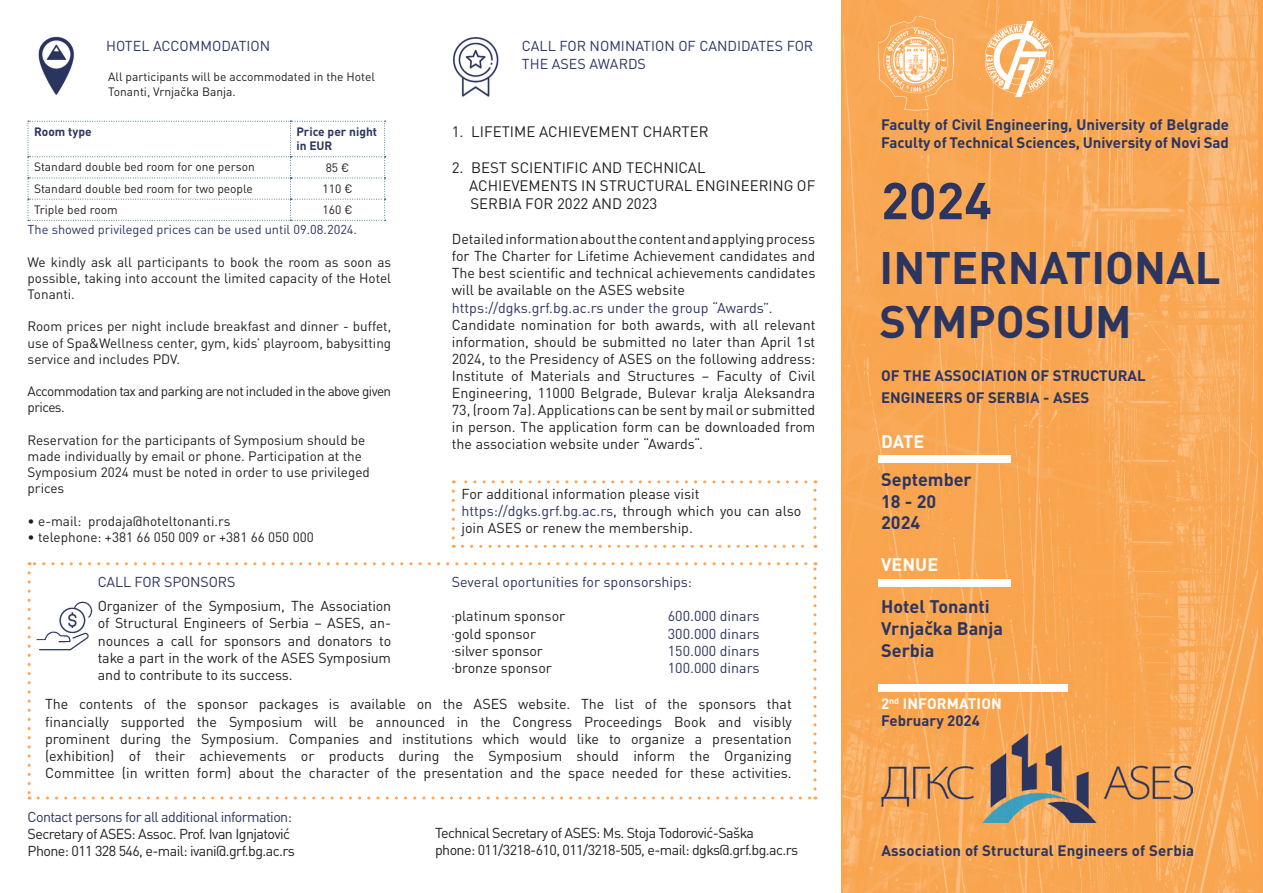
<style>
.page{position:relative;width:1263px;height:893px;background:#fff}
.page>*{position:absolute;margin:0;border:0;box-sizing:border-box;transform-origin:0 0}
.t1{font:700 51px "DIN Pro";color:#2b3560}
.t2{font:700 45px "DIN Pro";color:#2c3560}
.t3{font:700 18px "DIN Pro";color:#2c3560}
.t4{font:700 18px "DIN Pro";color:#fff}
.t5{font:700 15px "DIN Pro";color:#2c3560}
.t6{font:15px "DIN Pro";color:#231f20}
.t7{font:700 15px "DIN Pro";color:#2b3560}
.t8{font:700 15px "DIN Pro";letter-spacing:.01em;color:#fff}
.Tekst_9_5_crni{font:14.25px/17.1px "DIN Pro";color:#231f20;text-align:justify}
.Tekst_9_5_crni-2{font:14.25px/17.1px "DIN Pro";color:#2c3560}
.Tekst_9_5_crni-3{font:14.25px "DIN Pro";letter-spacing:-.04em;color:#231f20}
.Tekst_9_5_crni-4{font:14.25px "DIN Pro";letter-spacing:-.04em;color:#2c3560}
.t9{font:13.5px/16.2px "DIN Pro";color:#231f20;text-align:justify}
.t10{font:13.5px/16.2px "DIN Pro";letter-spacing:-.04em;color:#231f20}
.t11{font:12.75px "DIN Pro";color:#2c3560}
.t12{font:12px/14.4px "DIN Pro";color:#231f20}
.t13{font:700 12px "DIN Pro";color:#2c3560}
.s1{color:#2c3560}
.s2{font-family:"Minion Pro"}
</style>
<div class="page">
<svg style="left:28px;top:573px;width:3px;height:226px"></svg>
<svg style="left:38px;top:796px;width:778px;height:3px"></svg>
<svg style="left:813px;top:562px;width:3px;height:227px"></svg>
<svg style="left:29px;top:562px;width:777px;height:3px"></svg>
<svg style="left:452px;top:491px;width:3px;height:57px"></svg>
<svg style="left:462px;top:545px;width:354px;height:3px"></svg>
<svg style="left:813px;top:480px;width:3px;height:57px"></svg>
<svg style="left:453px;top:480px;width:353px;height:3px"></svg>
<img style="left:843px;top:0;width:415px;height:893px">
<img style="left:841px;top:17px;width:181px;height:96px">
<img style="left:985px;top:22px;width:68px;height:75px">
<img style="left:881px;top:734px;width:312px;height:88px">
<img style="left:38px;top:36px;width:36px;height:59px">
<img style="left:452px;top:37px;width:47px;height:60px">
<svg style="left:28px;top:121px;width:358px;height:100px"></svg>
<img style="left:36px;top:601px;width:57px;height:50px">
<div style="left:878px;top:455px;width:133px;height:7px;background:#fff"></div>
<div style="left:878px;top:579px;width:133px;height:7px;background:#fff"></div>
<div style="left:878px;top:685px;width:189px;height:7px;background:#fff"></div>
<p class="Tekst_9_5_crni-2" style="left:106px;top:36px;width:166px">HOTEL ACCOMMODATION</p>
<p class="t12" style="left:108px;top:68px;width:268px">All participants will be accommodated in the Hotel<br>Tonanti, Vrnjačka Banja.</p>
<p class="t13" style="left:34px;top:123px;width:59px">Room type</p>
<p class="t13" style="left:296px;top:123px;width:82px">Price per night</p>
<p class="t13" style="left:296px;top:138px;width:38px">in EUR</p>
<p class="t12" style="left:34px;top:159px;width:222px">Standard double bed room for one person</p>
<p class="t12" style="left:326px;top:159px;width:25px">85 €</p>
<p class="t12" style="left:34px;top:180px;width:220px">Standard double bed room for two people</p>
<p class="t12" style="left:323px;top:180px;width:31px">110 €</p>
<p class="t12" style="left:34px;top:201px;width:85px">Triple bed room</p>
<p class="t12" style="left:323px;top:201px;width:31px">160 €</p>
<p class="t11" style="left:28px;top:219px;width:331px">The showed privileged prices can be used until 09.08.2024.</p>
<p class="t9" style="left:28px;top:252px;width:365px">We kindly ask all participants to book the room as soon as possible, taking into account the limited capacity of the Hotel Tonanti.</p>
<p class="t9" style="left:28px;top:317px;width:365px">Room prices per night include breakfast and dinner - buffet, use of Spa&amp;Wellness center, gym, kids’ playroom, babysitting service and includes PDV.</p>
<p class="t10" style="left:28px;top:382px;width:365px">Accommodation tax and parking are not included in the above given prices.</p>
<p class="t9" style="left:28px;top:430px;width:344px;text-align:left">Reservation for the participants of Symposium should be made individually by email or phone. Participation at the Symposium 2024 must be noted in order to use privileged prices</p>
<p class="t9" style="left:28px;top:511px;width:204px">• e-mail: prodaja@hoteltonanti.rs</p>
<p class="t9" style="left:28px;top:528px;width:288px">• telephone: +381 66 050 009 or +381 66 050 000</p>
<p class="Tekst_9_5_crni-2" style="left:522px;top:36px;width:293px">CALL FOR NOMINATION OF CANDIDATES FOR<br>THE ASES AWARDS</p>
<p class="t6" style="left:452px;top:120px;width:258px">1. LIFETIME ACHIEVEMENT CHARTER</p>
<p class="t6" style="left:452px;top:156px;width:255px">2. BEST SCIENTIFIC AND TECHNICAL</p>
<p class="t6" style="left:469px;top:174px;width:348px">ACHIEVEMENTS IN STRUCTURAL ENGINEERING OF</p>
<p class="t6" style="left:470px;top:192px;width:188px">SERBIA FOR 2022 AND 2023</p>
<p class="Tekst_9_5_crni" style="left:452px;top:229px;width:365px">Detailed information about the content and applying process for The Charter for Lifetime Achievement candidates and The best scientific and technical achievements candidates will be available on the ASES website</p>
<p class="Tekst_9_5_crni-2" style="left:452px;top:297px;width:322px">https://dgks.grf.bg.ac.rs under the group “Awards”.</p>
<p class="Tekst_9_5_crni" style="left:452px;top:315px;width:365px">Candidate nomination for both awards, with all relevant information, should be submitted no later than April 1st 2024, to the Presidency of ASES on the following address:<br>Institute of Materials and Structures – Faculty of Civil Engineering, 11000 Belgrade, Bulevar kralja Aleksandra 73, (room 7a). Applications can be sent by mail or submitted in person. The application form can be downloaded from the association website under “Awards“.</p>
<p class="Tekst_9_5_crni" style="left:461px;top:484px;width:239px">For additional information please visit</p>
<p class="Tekst_9_5_crni" style="left:461px;top:501px;width:341px"><span class="s1">https://dgks.grf.bg.ac.rs</span>, through which you can also join ASES or renew the membership.</p>
<p class="Tekst_9_5_crni-2" style="left:98px;top:572px;width:139px">CALL FOR SPONSORS</p>
<p class="Tekst_9_5_crni-2" style="left:452px;top:572px;width:242px">Several oportunities for sponsorships:</p>
<p class="Tekst_9_5_crni" style="left:452px;top:606px;width:115px"><span class="s2">.</span>platinum sponsor</p>
<p class="Tekst_9_5_crni-2" style="left:668px;top:606px;width:93px">600.000 dinars</p>
<p class="Tekst_9_5_crni" style="left:452px;top:623px;width:86px"><span class="s2">.</span>gold sponsor</p>
<p class="Tekst_9_5_crni-2" style="left:668px;top:623px;width:93px">300.000 dinars</p>
<p class="Tekst_9_5_crni" style="left:452px;top:640px;width:93px"><span class="s2">.</span>silver sponsor</p>
<p class="Tekst_9_5_crni-2" style="left:668px;top:640px;width:93px">150.000 dinars</p>
<p class="Tekst_9_5_crni" style="left:452px;top:658px;width:102px"><span class="s2">.</span>bronze sponsor</p>
<p class="Tekst_9_5_crni-2" style="left:668px;top:658px;width:93px">100.000 dinars</p>
<p class="Tekst_9_5_crni" style="left:45px;top:694px;width:748px">The contents of the sponsor packages is available on the ASES website. The list of the sponsors that financially supported the Symposium will be announced in the Congress Proceedings Book and visibly prominent during the Symposium. Companies and institutions which would like to organize a presentation (exhibition) of their achievements or products during the Symposium should inform the Organizing Committee (in written form) about the character of the presentation and the space needed for these activities.</p>
<p class="Tekst_9_5_crni" style="left:98px;top:596px;width:295px">Organizer of the Symposium, The Association of Structural Engineers of Serbia – ASES, an&shy;nounces a call for sponsors and donators to take a part in the work of the ASES Symposium and to contribute to its success.</p>
<p class="Tekst_9_5_crni-4" style="left:28px;top:805px;width:266px">Contact persons for all additional information:</p>
<p class="Tekst_9_5_crni-3" style="left:28px;top:823px;width:264px">Secretary of ASES: Assoc. Prof. Ivan Ignjatović</p>
<p class="Tekst_9_5_crni-3" style="left:28px;top:840px;width:269px">Phone: 011 328 546, e-mail: ivani@.grf.bg.ac.rs</p>
<p class="Tekst_9_5_crni-3" style="left:435px;top:822px;width:321px">Technical Secretary of ASES: Ms. Stoja Todorović-Saška</p>
<p class="Tekst_9_5_crni-3" style="left:435px;top:839px;width:365px">phone: 011/3218-610, 011/3218-505, e-mail: dgks@.grf.bg.ac.rs</p>
<p class="t5" style="left:881px;top:114px;width:349px">Faculty of Civil Engineering, University of Belgrade</p>
<p class="t5" style="left:881px;top:132px;width:349px">Faculty of Technical Sciences, University of Novi Sad</p>
<p class="t1" style="left:881px;top:166px;width:112px">2024</p>
<p class="t2" style="left:880px;top:237px;width:343px">INTERNATIONAL</p>
<p class="t2" style="left:880px;top:291px;width:254px">SYMPOSIUM</p>
<p class="t7" style="left:881px;top:366px;width:266px">OF THE ASSOCIATION OF STRUCTURAL</p>
<p class="t7" style="left:881px;top:387px;width:210px">ENGINEERS OF SERBIA - ASES</p>
<p class="t4" style="left:881px;top:429px;width:45px">DATE</p>
<p class="t3" style="left:881px;top:467px;width:92px">September</p>
<p class="t3" style="left:881px;top:489px;width:57px">18 - 20</p>
<p class="t3" style="left:881px;top:511px;width:41px">2024</p>
<p class="t4" style="left:881px;top:552px;width:59px">VENUE</p>
<p class="t3" style="left:881px;top:595px;width:110px">Hotel Tonanti</p>
<p class="t3" style="left:881px;top:616px;width:123px">Vrnjačka Banja</p>
<p class="t3" style="left:881px;top:638px;width:55px">Serbia</p>
<p class="t8" style="left:881px;top:693px;width:122px">2<sup>nd</sup> INFORMATION</p>
<p class="t5" style="left:881px;top:710px;width:100px">February 2024</p>
<p class="t5" style="left:881px;top:840px;width:314px">Association of Structural Engineers of Serbia</p>
</div>
